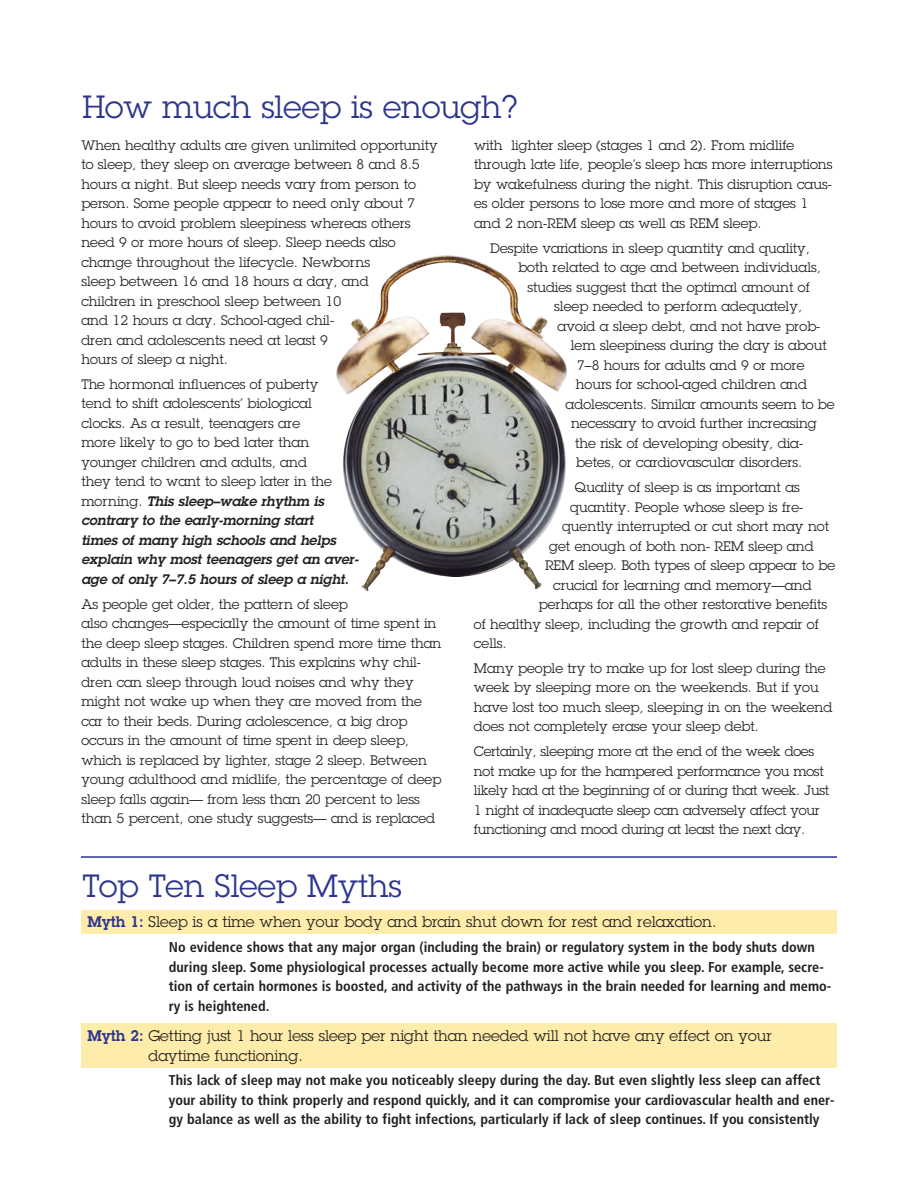
<style>
.page{position:relative;width:918px;height:1188px;background:#fff}
.page>*{position:absolute;margin:0;border:0;box-sizing:border-box;transform-origin:0 0}
.t1{font:31.5px "Lubalin Graph";color:#2c358e}
.t2{font:15px/19.5px "Lubalin Graph";color:#231f20}
.t3{font:700 condensed 14.25px/19.5px "Frutiger";color:#231f20}
.t4{font:13.5px/19.5px "Lubalin Graph";color:#231f20}
.t5{font:13.5px/19.5px "Lubalin Graph";letter-spacing:-.02em;color:#231f20}
.s1{font-weight:600;font-style:italic}
.s2{font-weight:600;color:#2c358e}
</style>
<div class="page">
<div style="left:81px;top:1023px;width:756px;height:45px;background:#fdecaa"></div>
<div style="left:81px;top:910px;width:756px;height:24px;background:#fdecaa"></div>
<img style="left:336px;top:255px;width:231px;height:337px">
<hr style="left:81px;top:856px;width:756px;height:2px;background:#2c358e">
<h1 class="t1" style="left:82px;top:96px;width:437px">How much sleep is enough?</h1>
<p class="t4" style="left:81px;top:136px;width:358px">When healthy adults are given unlimited opportunity to sleep, they sleep on average between 8 and 8.5 hours a night. But sleep needs vary from person to person. Some people appear to need only about 7 hours to avoid problem sleepiness whereas others need 9 or more hours of sleep. Sleep needs also change throughout the lifecycle. Newborns<br>sleep between 16 and 18 hours a day, and<br>children in preschool sleep between 10<br>and 12 hours a day. School-aged chil-<br>dren and adolescents need at least 9<br>hours of sleep a night.</p>
<p class="t4" style="left:81px;top:376px;width:278px">The hormonal influences of puberty<br>tend to shift adolescents’ biological clocks. As a result, teenagers are<br>more likely to go to bed later than younger children and adults, and<br>they tend to want to sleep later in the morning. <span class="s1">This sleep–wake rhythm is contrary to the early-morning start<br>times of many high schools and helps explain why most teenagers get an aver&shy;age of only 7–7.5 hours of sleep a night.</span></p>
<p class="t4" style="left:81px;top:596px;width:362px">As people get older, the pattern of sleep<br>also changes—especially the amount of time spent in the deep sleep stages. Children spend more time than adults in these sleep stages. This explains why chil&shy;dren can sleep through loud noises and why they might not wake up when they are moved from the car to their beds. During adolescence, a big drop occurs in the amount of time spent in deep sleep, which is replaced by lighter, stage 2 sleep. Between young adulthood and midlife, the percentage of deep sleep falls again— from less than 20 percent to less than 5 percent, one study suggests— and is replaced</p>
<p class="t4" style="left:474px;top:137px;width:360px">with lighter sleep (stages 1 and 2). From midlife through late life, people’s sleep has more interruptions by wakefulness during the night. This disruption caus&shy;es older persons to lose more and more of stages 1 and 2 non-REM sleep as well as REM sleep.</p>
<p class="t4" style="left:490px;top:240px;width:321px">Despite variations in sleep quantity and quality,</p>
<p class="t4" style="left:518px;top:259px;width:304px">both related to age and between individuals,</p>
<p class="t4" style="left:527px;top:279px;width:284px">studies suggest that the optimal amount of</p>
<p class="t4" style="left:554px;top:298px;width:249px">sleep needed to perform adequately,</p>
<p class="t4" style="left:558px;top:318px;width:264px">avoid a sleep debt, and not have prob-</p>
<p class="t4" style="left:571px;top:337px;width:257px">lem sleepiness during the day is about</p>
<p class="t4" style="left:577px;top:357px;width:229px">7–8 hours for adults and 9 or more</p>
<p class="t4" style="left:576px;top:376px;width:233px">hours for school-aged children and</p>
<p class="t4" style="left:566px;top:395px;width:271px">adolescents. Similar amounts seem to be</p>
<p class="t4" style="left:571px;top:415px;width:247px">necessary to avoid further increasing</p>
<p class="t4" style="left:575px;top:434px;width:230px">the risk of developing obesity, dia-</p>
<p class="t4" style="left:576px;top:454px;width:228px">betes, or cardiovascular disorders.</p>
<p class="t4" style="left:575px;top:479px;width:227px">Quality of sleep is as important as</p>
<p class="t4" style="left:570px;top:498px;width:235px">quantity. People whose sleep is fre-</p>
<p class="t4" style="left:562px;top:518px;width:269px">quently interrupted or cut short may not</p>
<p class="t4" style="left:549px;top:537px;width:266px">get enough of both non- REM sleep and</p>
<p class="t4" style="left:545px;top:557px;width:292px">REM sleep. Both types of sleep appear to be</p>
<p class="t4" style="left:553px;top:576px;width:260px">crucial for learning and memory—and</p>
<p class="t4" style="left:539px;top:596px;width:290px">perhaps for all the other restorative benefits</p>
<p class="t4" style="left:474px;top:615px;width:346px">of healthy sleep, including the growth and repair of</p>
<p class="t4" style="left:474px;top:635px;width:34px">cells.</p>
<p class="t4" style="left:474px;top:660px;width:360px">Many people try to make up for lost sleep during the week by sleeping more on the weekends. But if you have lost too much sleep, sleeping in on the weekend does not completely erase your sleep debt.</p>
<p class="t5" style="left:474px;top:743px;width:357px">Certainly, sleeping more at the end of the week does not make up for the hampered performance you most likely had at the beginning of or during that week. Just 1 night of inadequate sleep can adversely affect your functioning and mood during at least the next day.</p>
<h1 class="t1" style="left:82px;top:875px;width:321px">Top Ten Sleep Myths</h1>
<p class="t2" style="left:87px;top:914px;width:631px"><span class="s2">Myth 1:</span> Sleep is a time when your body and brain shut down for rest and relaxation.</p>
<p class="t3" style="left:169px;top:938px;width:664px">No evidence shows that any major organ (including the brain) or regulatory system in the body shuts down during sleep. Some physiological processes actually become more active while you sleep. For example, secre&shy;tion of certain hormones is boosted, and activity of the pathways in the brain needed for learning and memo&shy;ry is heightened.</p>
<p class="t2" style="left:148px;top:1027px;width:625px;text-indent:-61px"><span class="s2">Myth 2:</span> Getting just 1 hour less sleep per night than needed will not have any effect on your daytime functioning.</p>
<p class="t3" style="left:169px;top:1071px;width:667px">This lack of sleep may not make you noticeably sleepy during the day. But even slightly less sleep can affect your ability to think properly and respond quickly, and it can compromise your cardiovascular health and ener&shy;gy balance as well as the ability to fight infections, particularly if lack of sleep continues. If you consistently</p>
</div>
